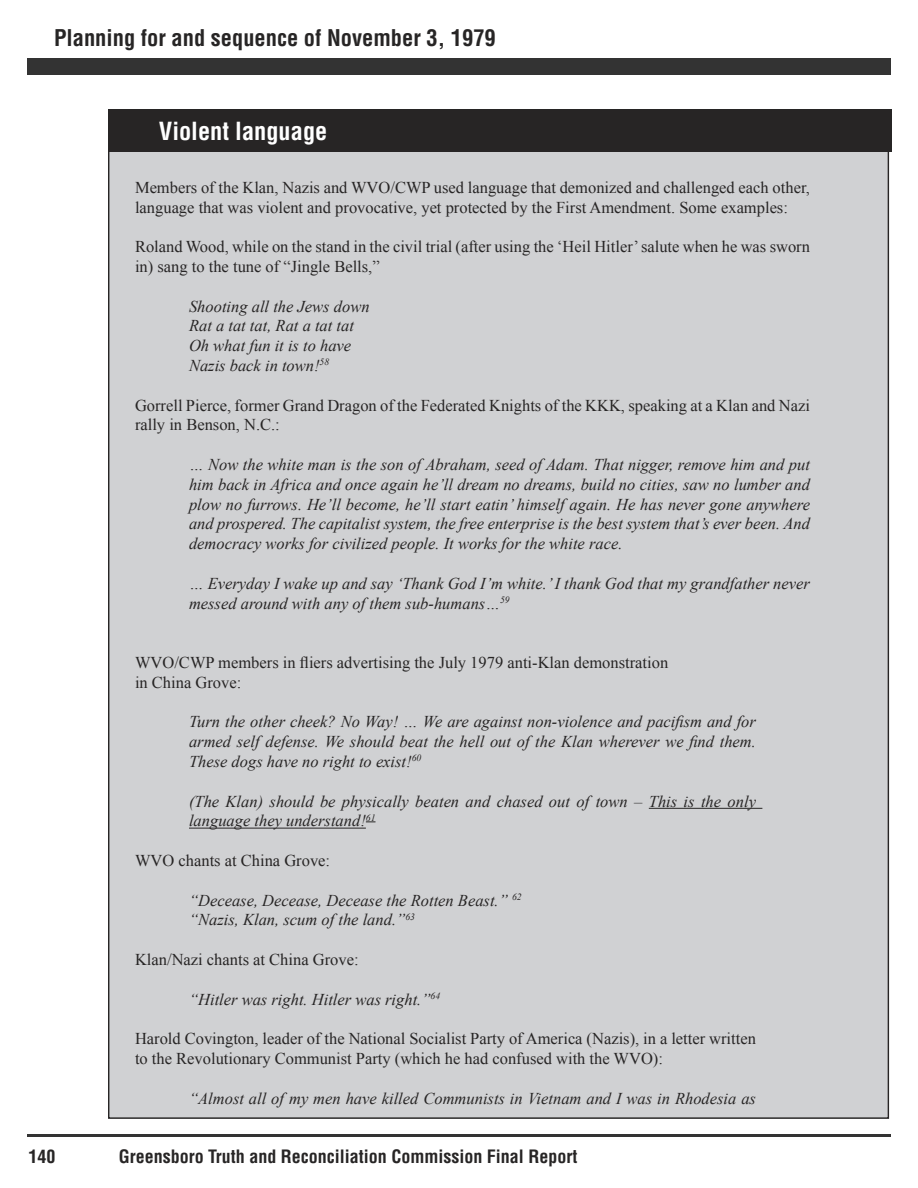
<style>
.page{position:relative;width:918px;height:1188px;background:#fff}
.page>*{position:absolute;margin:0;border:0;box-sizing:border-box;transform-origin:0 0}
.Body_Text_2{font:700 condensed 24.3px "Helvetica LT Std";color:#fff}
.t1{font:700 condensed 22.5px "Helvetica LT Std";color:#272525}
.t2{font:700 condensed 18px "Helvetica LT Std";color:#272525}
.t3{font:italic 16.5px/19.8px "Times New Roman";color:#272525;text-align:justify}
.t4{font:16.5px/19.8px "Times New Roman";color:#272525}
</style>
<div class="page">
<div style="left:27px;top:58px;width:864px;height:17px;background:#333"></div>
<hr style="left:27px;top:1134px;width:864px;height:3px;background:#333">
<div style="left:109px;top:116px;width:779px;height:1002px;background:#d0d1d3"></div>
<div style="left:108px;top:110px;width:783px;height:42px;background:#272525"></div>
<hr style="left:649px;top:808px;width:113px;height:1px;background:#272525">
<hr style="left:189px;top:828px;width:177px;height:1px;background:#272525">
<h2 class="t1" style="left:54px;top:24px;width:443px">Planning for and sequence of November 3, 1979</h2>
<p class="Body_Text_2" style="left:159px;top:115px;width:170px">Violent language</p>
<p class="t4" style="left:135px;top:177px;width:676px">Members of the Klan, Nazis and WVO/CWP used language that demonized and challenged each other, language that was violent and provocative, yet protected by the First Amendment. Some examples:</p>
<p class="t4" style="left:135px;top:236px;width:677px">Roland Wood, while on the stand in the civil trial (after using the ‘Heil Hitler’ salute when he was sworn in) sang to the tune of “Jingle Bells,”</p>
<p class="t3" style="left:189px;top:296px;width:182px">Shooting all the Jews down</p>
<p class="t3" style="left:189px;top:316px;width:167px">Rat a tat tat, Rat a tat tat</p>
<p class="t3" style="left:189px;top:335px;width:164px">Oh what fun it is to have</p>
<p class="t3" style="left:189px;top:355px;width:142px">Nazis back in town!<sup>58</sup></p>
<p class="t4" style="left:135px;top:395px;width:676px">Gorrell Pierce, former Grand Dragon of the Federated Knights of the KKK, speaking at a Klan and Nazi rally in Benson, N.C.:</p>
<p class="t3" style="left:189px;top:454px;width:623px">… Now the white man is the son of Abraham, seed of Adam. That nigger, remove him and put him back in Africa and once again he’ll dream no dreams, build no cities, saw no lumber and plow no furrows. He’ll become, he’ll start eatin’ himself again. He has never gone anywhere and prospered. The capitalist system, the free enterprise is the best system that’s ever been. And democracy works for civilized people. It works for the white race.</p>
<p class="t3" style="left:189px;top:573px;width:622px">… Everyday I wake up and say ‘Thank God I’m white.’ I thank God that my grandfather never messed around with any of them sub-humans…<sup>59</sup></p>
<p class="t4" style="left:135px;top:652px;width:535px">WVO/CWP members in fliers advertising the July 1979 anti-Klan demonstration</p>
<p class="t4" style="left:135px;top:672px;width:108px">in China Grove:</p>
<p class="t3" style="left:189px;top:712px;width:568px">Turn the other cheek? No Way! … We are against non-violence and pacifism and for armed self defense. We should beat the hell out of the Klan wherever we find them.<br>These dogs have no right to exist!<sup>60</sup></p>
<p class="t3" style="left:189px;top:791px;width:569px">(The Klan) should be physically beaten and chased out of town – This is the only language they understand!<sup>61</sup></p>
<p class="t4" style="left:135px;top:850px;width:197px">WVO chants at China Grove:</p>
<p class="t3" style="left:189px;top:890px;width:334px">“Decease, Decease, Decease the Rotten Beast.” <sup>62</sup></p>
<p class="t3" style="left:189px;top:910px;width:227px">“Nazis, Klan, scum of the land.”<sup>63</sup></p>
<p class="t4" style="left:135px;top:949px;width:225px">Klan/Nazi chants at China Grove:</p>
<p class="t3" style="left:189px;top:989px;width:253px">“Hitler was right. Hitler was right.”<sup>64</sup></p>
<p class="t4" style="left:135px;top:1028px;width:622px">Harold Covington, leader of the National Socialist Party of America (Nazis), in a letter written to the Revolutionary Communist Party (which he had confused with the WVO):</p>
<p class="t3" style="left:189px;top:1088px;width:569px">“Almost all of my men have killed Communists in Vietnam and I was in Rhodesia as</p>
<p class="t2" style="left:28px;top:1145px;width:29px">140</p>
<p class="t2" style="left:119px;top:1145px;width:460px">Greensboro Truth and Reconciliation Commission Final Report</p>
</div>
